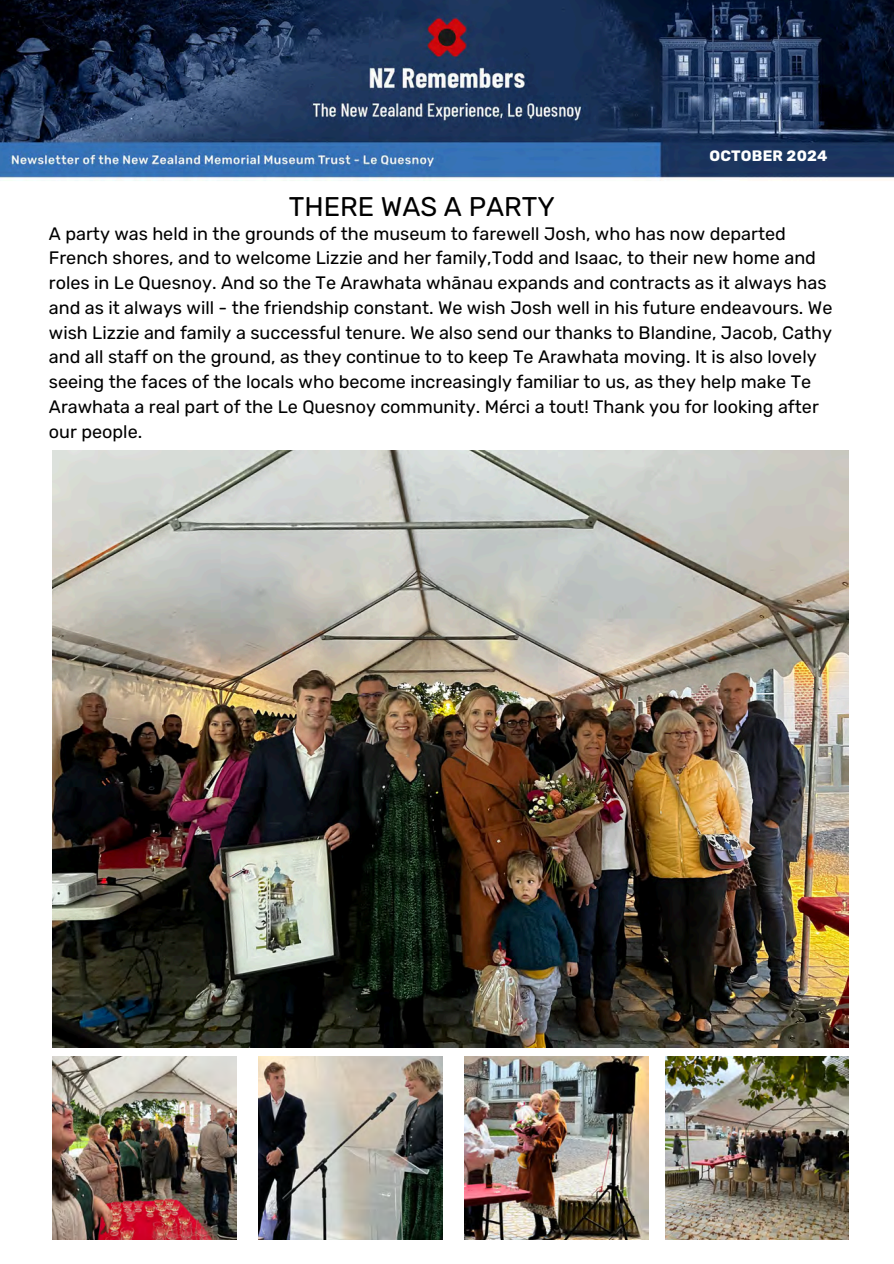
<style>
.page{position:relative;width:894px;height:1264px;background:#fff}
.page>*{position:absolute;margin:0;border:0;box-sizing:border-box;transform-origin:0 0}
.t1{font:27px "Rubik";color:#000}
.t2{font:18px/24.8px "Rubik";color:#000}
.t3{font:700 15px "Rubik";letter-spacing:.015em;color:#fff}
</style>
<div class="page">
<img style="left:0;top:0;width:893px;height:1240px">
<img style="left:52px;top:450px;width:796px;height:597px">
<img style="left:464px;top:1056px;width:183px;height:183px">
<img style="left:52px;top:1056px;width:184px;height:183px">
<img style="left:665px;top:1056px;width:183px;height:183px">
<img style="left:258px;top:1056px;width:184px;height:183px">
<p class="t1" style="left:289px;top:191px;width:267px">THERE WAS A PARTY</p>
<h1 class="t3" style="left:709px;top:147px;width:120px">OCTOBER 2024</h1>
<h2 class="t2" style="left:49px;top:221px;width:784px">A party was held in the grounds of the museum to farewell Josh, who has now departed French shores, and to welcome Lizzie and her family,Todd and Isaac, to their new home and roles in Le Quesnoy. And so the Te Arawhata whānau expands and contracts as it always has and as it always will - the friendship constant. We wish Josh well in his future endeavours. We wish Lizzie and family a successful tenure. We also send our thanks to Blandine, Jacob, Cathy and all staff on the ground, as they continue to to keep Te Arawhata moving. It is also lovely seeing the faces of the locals who become increasingly familiar to us, as they help make Te Arawhata a real part of the Le Quesnoy community. Mérci a tout! Thank you for looking after our people.</h2>
</div>
